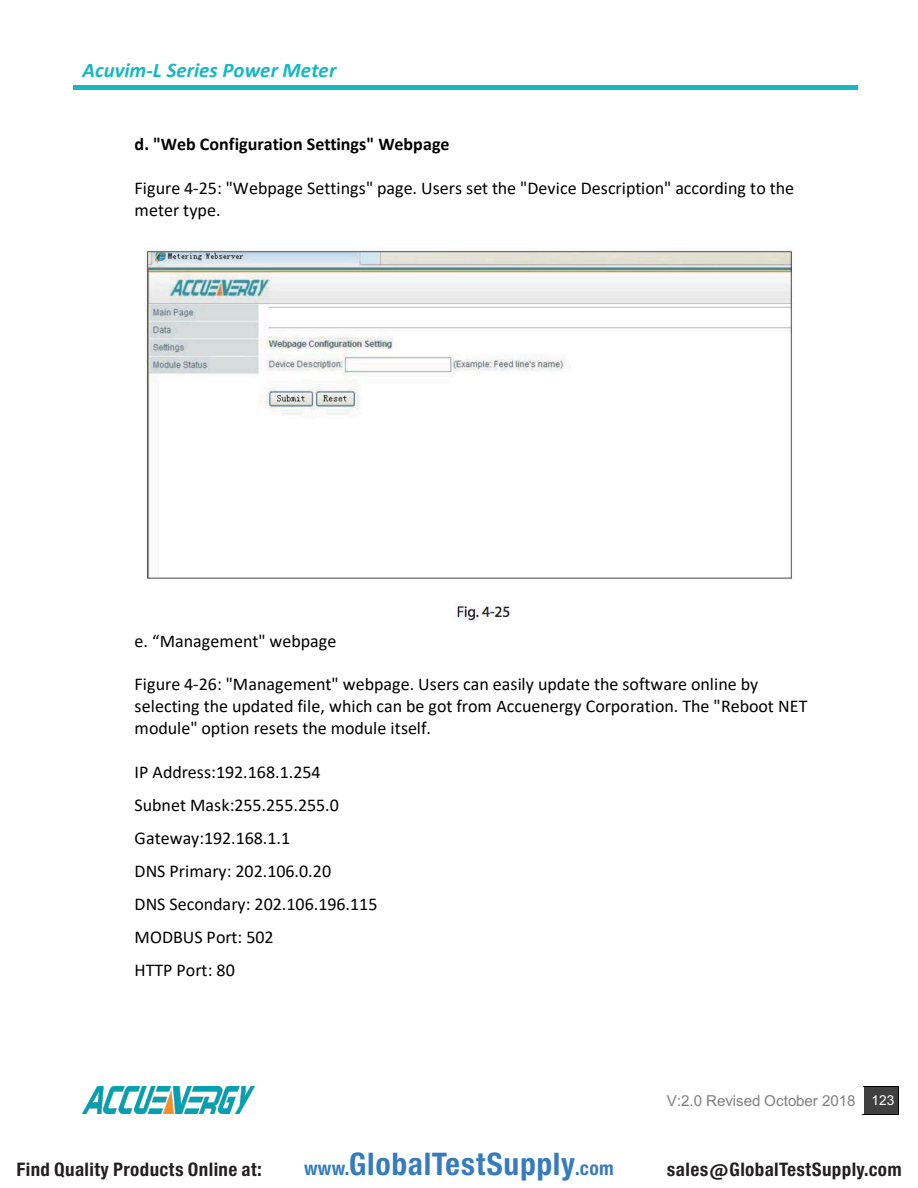
<style>
.page{position:relative;width:918px;height:1188px;background:#fff}
.page>*{position:absolute;margin:0;border:0;box-sizing:border-box;transform-origin:0 0}
.t1{font:29.7px "Europa Gro Nr 2 SBOP Bol Con";letter-spacing:.02em;color:#367bbc}
.t2{font:italic 700 20.85px "Calibri";color:#15b8c1}
.t3{font:18px/33px "Calibri";color:#000}
.t4{font:700 18px "Calibri";letter-spacing:.005em;color:#000}
.t5{font:17.85px "Europa Gro Nr 2 SBOP Bol Con";letter-spacing:.02em;color:#231f20}
.t6{font:15.15px "Arial";letter-spacing:-.01em;color:#7f7f7f}
.s1{font-size:13.65px;color:#fff}
.s2{font-size:18.3px}
</style>
<div class="page">
<div style="left:73px;top:85px;width:306px;height:5px;background:#15b8c1"></div>
<svg style="left:379px;top:85px;width:3px;height:5px"></svg>
<div style="left:382px;top:85px;width:476px;height:5px;background:#15b8c1"></div>
<div style="left:864px;top:1086px;width:35px;height:28px;background:#404040"></div>
<hr style="left:863px;top:1086px;width:36px;height:1px;background:#000">
<hr style="left:862px;top:1114px;width:37px;height:1px;background:#000">
<img style="left:83px;top:1087px;width:172px;height:27px">
<img style="left:144px;top:250px;width:650px;height:372px">
<p class="t2" style="left:82px;top:58px;width:255px">Acuvim-L Series Power Meter</p>
<p class="t4" style="left:135px;top:133px;width:317px">d. "Web Configuration Settings" Webpage</p>
<p class="t3" style="left:135px;top:177px;width:661px;line-height:21.9px">Figure 4-25: "Webpage Settings" page. Users set the "Device Description" according to the meter type.</p>
<p class="t3" style="left:135px;top:624px;width:203px">e. “Management" webpage</p>
<p class="t3" style="left:135px;top:673px;width:674px;line-height:21.9px">Figure 4-26: "Management" webpage. Users can easily update the software online by selecting the updated file, which can be got from Accuenergy Corporation. The "Reboot NET module" option resets the module itself.</p>
<p class="t3" style="left:135px;top:756px;width:245px">IP Address:192.168.1.254<br>Subnet Mask:255.255.255.0<br>Gateway:192.168.1.1<br>DNS Primary: 202.106.0.20<br>DNS Secondary: 202.106.196.115<br>MODBUS Port: 502<br>HTTP Port: 80</p>
<p class="t6" style="left:667px;top:1092px;width:229px">V:2.0 Revised October 2018 <span class="s1">123</span></p>
<p class="t5" style="left:16px;top:1159px;width:247px">Find Quality Products Online at:</p>
<h1 class="t1" style="left:304px;top:1147px;width:311px"><span class="s2">www.</span>GlobalTestSupply<span class="s2">.com</span></h1>
<p class="t5" style="left:667px;top:1159px;width:236px">sales@GlobalTestSupply.com</p>
</div>
